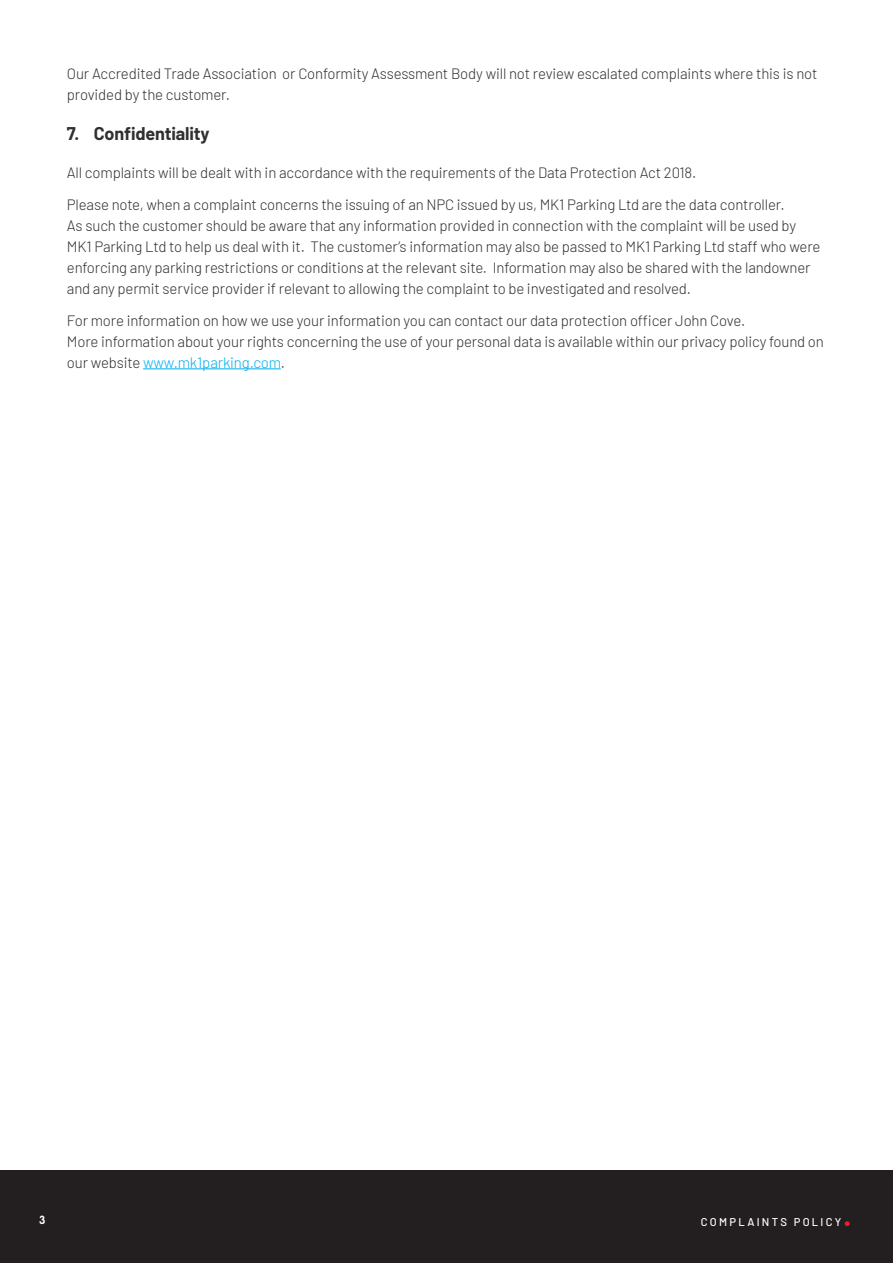
<style>
.page{position:relative;width:893px;height:1263px;background:#fff}
.page>*{position:absolute;margin:0;border:0;box-sizing:border-box;transform-origin:0 0}
.t1{font:700 30px "Barlow";color:#ec2127}
.t2{font:700 18px "Barlow";letter-spacing:-.01em;color:#312f30}
.t3{font:300 15px/21px "Barlow";letter-spacing:-.01em;color:#312f30}
.t4{font:500 11.25px "Barlow";letter-spacing:.2em;color:#fff}
.t5{font:300 11.25px "Cocogoose Narrow";color:#fff}
.s1{color:#00aeef}
</style>
<div class="page">
<div style="left:0;top:1170px;width:893px;height:93px;background:#231f20"></div>
<hr style="left:143px;top:368px;width:138px;height:1px;background:#00aeef">
<p class="t3" style="left:67px;top:62px;width:752px">Our Accredited Trade Association or Conformity Assessment Body will not review escalated complaints where this is not provided by the customer.</p>
<p class="t2" style="left:67px;top:121px;width:144px">7. Confidentiality</p>
<p class="t3" style="left:67px;top:156px;width:719px;line-height:31.7px">All complaints will be dealt with in accordance with the requirements of the Data Protection Act 2018.<br>Please note, when a complaint concerns the issuing of an NPC issued by us, MK1 Parking Ltd are the data controller.</p>
<p class="t3" style="left:67px;top:214px;width:755px">As such the customer should be aware that any information provided in connection with the complaint will be used by MK1 Parking Ltd to help us deal with it. The customer’s information may also be passed to MK1 Parking Ltd staff who were enforcing any parking restrictions or conditions at the relevant site. Information may also be shared with the landowner and any permit service provider if relevant to allowing the complaint to be investigated and resolved.</p>
<p class="t3" style="left:67px;top:309px;width:758px">For more information on how we use your information you can contact our data protection officer John Cove.<br>More information about your rights concerning the use of your personal data is available within our privacy policy found on our website <span class="s1">www.mk1parking.com</span>.</p>
<p class="t5" style="left:39px;top:1212px;width:8px">3</p>
<p class="t4" style="left:701px;top:1213px;width:142px">COMPLAINTS POLICY</p>
<h1 class="t1" style="left:843px;top:1192px;width:10px">.</h1>
</div>
